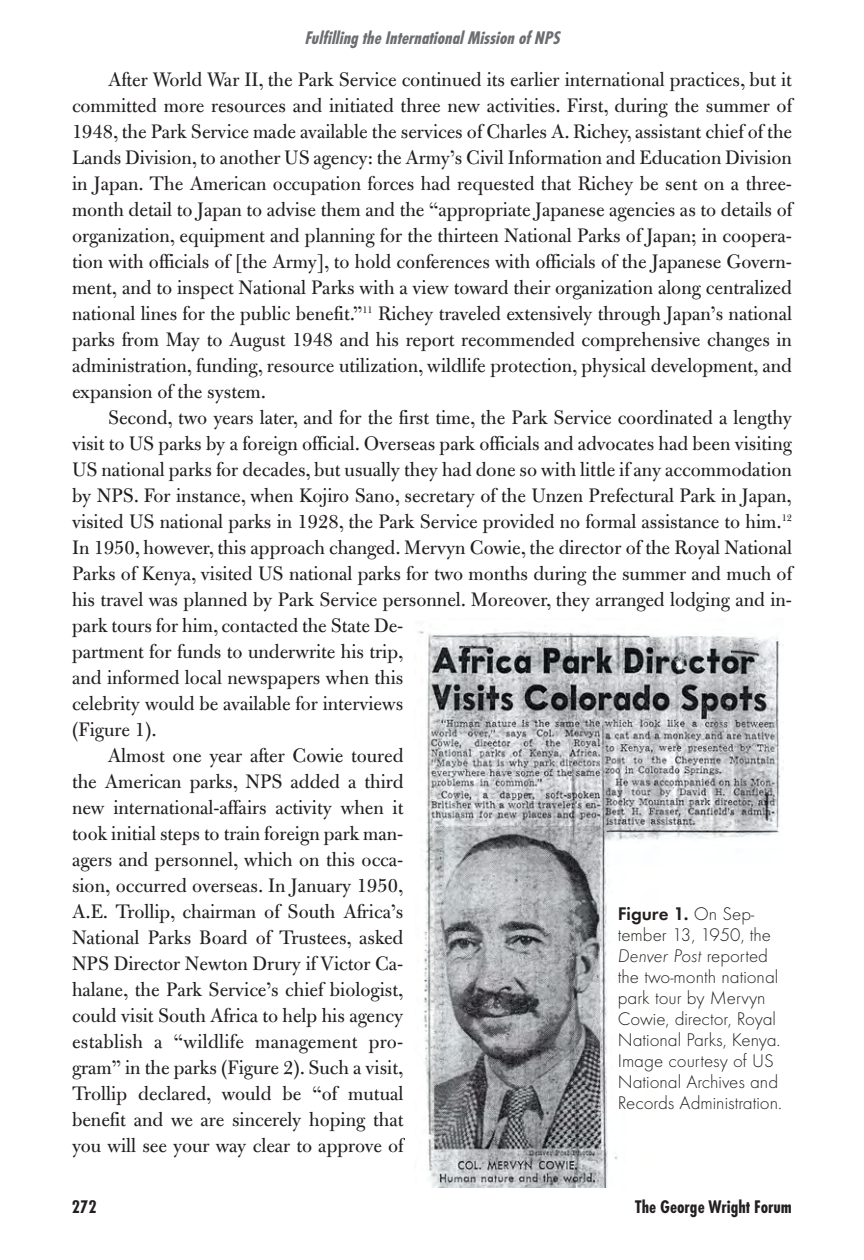
<style>
.page{position:relative;width:864px;height:1260px;background:#fff}
.page>*{position:absolute;margin:0;border:0;box-sizing:border-box;transform-origin:0 0}
.t1{font:21px/26px "Bulmer";color:#231f20;text-align:justify}
.t2{font:300 19px/21px "Function LH";color:#231f20}
.t3{font:italic 700 19px "Function Cond";color:#6c6d70}
.t4{font:700 19px "Function Cond";color:#231f20}
.t5{font:700 19px "Function";color:#231f20}
.s1{font-family:"Function LH";font-weight:300}
.s2{font-style:italic}
</style>
<div class="page">
<img style="left:418px;top:631px;width:362px;height:557px">
<p class="t3" style="left:305px;top:26px;width:256px">Fulfilling the International Mission of NPS</p>
<p class="t1" style="left:72px;top:69px;width:722px;text-indent:36px">After World War II, the Park Service continued its earlier international practices, but it committed more resources and initiated three new activities. First, during the summer of 1948, the Park Service made available the services of Charles A. Richey, assistant chief of the Lands Division, to another US agency: the Army’s Civil Information and Education Division in Japan. The American occupation forces had requested that Richey be sent on a three&shy;month detail to Japan to advise them and the “appropriate Japanese agencies as to details of organization, equipment and planning for the thirteen National Parks of Japan; in coopera&shy;tion with officials of [the Army], to hold conferences with officials of the Japanese Govern&shy;ment, and to inspect National Parks with a view toward their organization along centralized national lines for the public benefit.”<sup>11</sup> Richey traveled extensively through Japan’s national parks from May to August 1948 and his report recommended comprehensive changes in administration, funding, resource utilization, wildlife protection, physical development, and expansion of the system.</p>
<p class="t1" style="left:108px;top:407px;width:685px">Second, two years later, and for the first time, the Park Service coordinated a lengthy</p>
<p class="t1" style="left:72px;top:433px;width:722px">visit to US parks by a foreign official. Overseas park officials and advocates had been visiting</p>
<p class="t1" style="left:72px;top:459px;width:721px">US national parks for decades, but usually they had done so with little if any accommodation</p>
<p class="t1" style="left:72px;top:485px;width:721px">by NPS. For instance, when Kojiro Sano, secretary of the Unzen Prefectural Park in Japan,</p>
<p class="t1" style="left:72px;top:511px;width:721px">visited US national parks in 1928, the Park Service provided no formal assistance to him.<sup>12</sup></p>
<p class="t1" style="left:72px;top:537px;width:721px">In 1950, however, this approach changed. Mervyn Cowie, the director of the Royal National</p>
<p class="t1" style="left:72px;top:563px;width:721px">Parks of Kenya, visited US national parks for two months during the summer and much of</p>
<p class="t1" style="left:72px;top:589px;width:722px">his travel was planned by Park Service personnel. Moreover, they arranged lodging and in-</p>
<p class="t1" style="left:72px;top:615px;width:333px">park tours for him, contacted the State De-</p>
<p class="t1" style="left:72px;top:641px;width:333px">partment for funds to underwrite his trip,</p>
<p class="t1" style="left:72px;top:667px;width:333px">and informed local newspapers when this</p>
<p class="t1" style="left:72px;top:693px;width:333px">celebrity would be available for interviews</p>
<p class="t1" style="left:72px;top:719px;width:86px">(Figure 1).</p>
<p class="t1" style="left:108px;top:745px;width:297px">Almost one year after Cowie toured</p>
<p class="t1" style="left:72px;top:771px;width:333px">the American parks, NPS added a third</p>
<p class="t1" style="left:72px;top:797px;width:333px">new international-affairs activity when it</p>
<p class="t1" style="left:72px;top:823px;width:333px">took initial steps to train foreign park man-</p>
<p class="t1" style="left:72px;top:849px;width:333px">agers and personnel, which on this occa-</p>
<p class="t1" style="left:72px;top:875px;width:333px">sion, occurred overseas. In January 1950,</p>
<p class="t1" style="left:72px;top:901px;width:333px">A.E. Trollip, chairman of South Africa’s</p>
<p class="t1" style="left:72px;top:927px;width:333px">National Parks Board of Trustees, asked</p>
<p class="t1" style="left:72px;top:953px;width:333px">NPS Director Newton Drury if Victor Ca-</p>
<p class="t1" style="left:72px;top:979px;width:333px">halane, the Park Service’s chief biologist,</p>
<p class="t1" style="left:72px;top:1005px;width:333px">could visit South Africa to help his agency</p>
<p class="t1" style="left:72px;top:1031px;width:333px">establish a “wildlife management pro-</p>
<p class="t1" style="left:72px;top:1057px;width:333px">gram” in the parks (Figure 2). Such a visit,</p>
<p class="t1" style="left:72px;top:1083px;width:333px">Trollip declared, would be “of mutual</p>
<p class="t1" style="left:72px;top:1109px;width:333px">benefit and we are sincerely hoping that</p>
<p class="t1" style="left:72px;top:1135px;width:333px">you will see your way clear to approve of</p>
<p class="t5" style="left:618px;top:903px;width:138px">Figure 1. <span class="s1">On Sep-</span></p>
<p class="t2" style="left:618px;top:924px;width:166px">tember 13, 1950, the<br><span class="s2">Denver Post</span> reported the two-month national park tour by Mervyn<br>Cowie, director, Royal<br>National Parks, Kenya.<br>Image courtesy of US<br>National Archives and<br>Records Administration.</p>
<p class="t4" style="left:72px;top:1195px;width:26px">272</p>
<p class="t4" style="left:635px;top:1195px;width:158px">The George Wright Forum</p>
</div>
